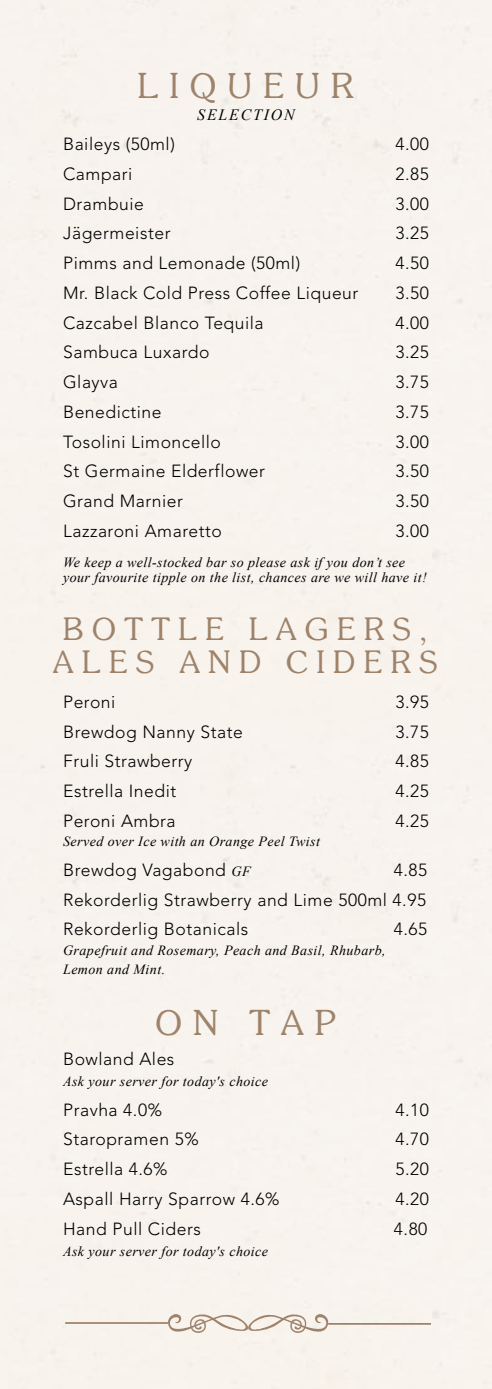
<style>
.page{position:relative;width:492px;height:1389px;background:#fff}
.page>*{position:absolute;margin:0;border:0;box-sizing:border-box;transform-origin:0 0}
.t1{font:35px "Soutane";letter-spacing:.3em;color:#9e836a}
.t2{font:31.32px/33.2px "Soutane";letter-spacing:.25em;color:#9e836a;text-align:center}
.t3{font:300 17.5px/29.8px "Avenir";letter-spacing:.03em;color:#000;text-align:justify}
.t4{font:italic 15.75px "Times New Roman";letter-spacing:.12em;color:#000}
.t5{font:italic 14px/15.8px "Times New Roman";letter-spacing:.03em;color:#000}
.s1{font-family:"Times New Roman";font-weight:400;font-style:italic;font-size:14px}
</style>
<div class="page">
<svg style="left:165px;top:1312px;width:166px;height:23px;background:#e4dad0"></svg>
<hr style="left:65px;top:1322px;width:103px;height:2px;background:#9e836a">
<hr style="left:328px;top:1323px;width:102px;height:2px;background:#9e836a">
<h1 class="t1" style="left:137px;top:64px;width:218px">LIQUEUR</h1>
<p class="t4" style="left:197px;top:104px;width:99px">SELECTION</p>
<p class="t3" style="left:63px;top:129px;width:113px">Baileys (50ml)</p>
<p class="t3" style="left:395px;top:129px;width:35px">4.00</p>
<p class="t3" style="left:63px;top:159px;width:71px">Campari</p>
<p class="t3" style="left:395px;top:159px;width:35px">2.85</p>
<p class="t3" style="left:63px;top:189px;width:82px">Drambuie</p>
<p class="t3" style="left:395px;top:189px;width:35px">3.00</p>
<p class="t3" style="left:63px;top:218px;width:109px">Jägermeister</p>
<p class="t3" style="left:395px;top:218px;width:35px">3.25</p>
<p class="t3" style="left:63px;top:248px;width:238px">Pimms and Lemonade (50ml)</p>
<p class="t3" style="left:395px;top:248px;width:35px">4.50</p>
<p class="t3" style="left:63px;top:278px;width:296px">Mr. Black Cold Press Coffee Liqueur</p>
<p class="t3" style="left:395px;top:278px;width:35px">3.50</p>
<p class="t3" style="left:63px;top:308px;width:202px">Cazcabel Blanco Tequila</p>
<p class="t3" style="left:395px;top:308px;width:35px">4.00</p>
<p class="t3" style="left:63px;top:337px;width:148px">Sambuca Luxardo</p>
<p class="t3" style="left:395px;top:337px;width:35px">3.25</p>
<p class="t3" style="left:63px;top:367px;width:56px">Glayva</p>
<p class="t3" style="left:395px;top:367px;width:35px">3.75</p>
<p class="t3" style="left:63px;top:397px;width:100px">Benedictine</p>
<p class="t3" style="left:395px;top:397px;width:35px">3.75</p>
<p class="t3" style="left:63px;top:427px;width:159px">Tosolini Limoncello</p>
<p class="t3" style="left:395px;top:427px;width:35px">3.00</p>
<p class="t3" style="left:63px;top:456px;width:203px">St Germaine Elderflower</p>
<p class="t3" style="left:395px;top:456px;width:35px">3.50</p>
<p class="t3" style="left:63px;top:486px;width:121px">Grand Marnier</p>
<p class="t3" style="left:395px;top:486px;width:35px">3.50</p>
<p class="t3" style="left:63px;top:516px;width:160px">Lazzaroni Amaretto</p>
<p class="t3" style="left:395px;top:516px;width:35px">3.00</p>
<p class="t5" style="left:63px;top:554px;width:365px">We keep a well-stocked bar so please ask if you don’t see your favourite tipple on the list, chances are we will have it!</p>
<h2 class="t2" style="left:53px;top:612px;width:386px">BOTTLE LAGERS,<br>ALES AND CIDERS</h2>
<p class="t3" style="left:63px;top:687px;width:54px">Peroni</p>
<p class="t3" style="left:395px;top:687px;width:35px">3.95</p>
<p class="t3" style="left:63px;top:717px;width:181px">Brewdog Nanny State</p>
<p class="t3" style="left:395px;top:717px;width:35px">3.75</p>
<p class="t3" style="left:63px;top:747px;width:131px">Fruli Strawberry</p>
<p class="t3" style="left:395px;top:747px;width:35px">4.85</p>
<p class="t3" style="left:63px;top:776px;width:115px">Estrella Inedit</p>
<p class="t3" style="left:395px;top:776px;width:35px">4.25</p>
<p class="t3" style="left:63px;top:806px;width:114px">Peroni Ambra</p>
<p class="t3" style="left:395px;top:806px;width:35px">4.25</p>
<p class="t5" style="left:63px;top:833px;width:258px">Served over Ice with an Orange Peel Twist</p>
<p class="t3" style="left:63px;top:855px;width:189px">Brewdog Vagabond <span class="s1">GF</span></p>
<p class="t3" style="left:63px;top:855px;width:365px;text-indent:330px">4.85<br>Rekorderlig Strawberry and Lime 500ml 4.95<br>Rekorderlig Botanicals</p>
<p class="t3" style="left:393px;top:915px;width:35px">4.65</p>
<p class="t5" style="left:63px;top:940px;width:323px;line-height:19.2px">Grapefruit and Rosemary, Peach and Basil, Rhubarb,<br>Lemon and Mint.</p>
<h1 class="t1" style="left:155px;top:1002px;width:182px">ON TAP</h1>
<p class="t3" style="left:63px;top:1044px;width:113px">Bowland Ales</p>
<p class="t5" style="left:63px;top:1073px;width:206px">Ask your server for today's choice</p>
<p class="t3" style="left:63px;top:1095px;width:100px">Pravha 4.0%</p>
<p class="t3" style="left:395px;top:1095px;width:35px">4.10</p>
<p class="t3" style="left:63px;top:1125px;width:137px">Staropramen 5%</p>
<p class="t3" style="left:395px;top:1125px;width:35px">4.70</p>
<p class="t3" style="left:63px;top:1154px;width:106px">Estrella 4.6%</p>
<p class="t3" style="left:395px;top:1154px;width:35px">5.20</p>
<p class="t3" style="left:63px;top:1184px;width:217px">Aspall Harry Sparrow 4.6%</p>
<p class="t3" style="left:395px;top:1184px;width:35px">4.20</p>
<p class="t3" style="left:63px;top:1214px;width:139px">Hand Pull Ciders</p>
<p class="t3" style="left:393px;top:1214px;width:35px">4.80</p>
<p class="t5" style="left:63px;top:1243px;width:206px">Ask your server for today's choice</p>
</div>
